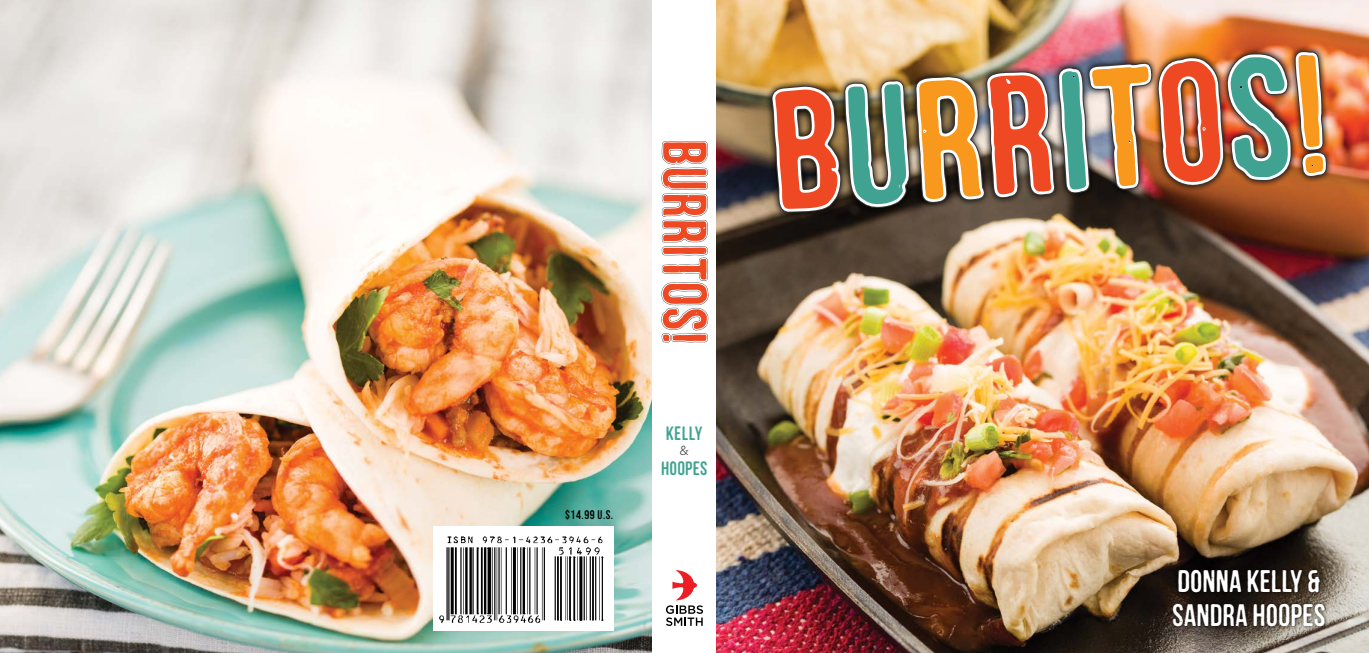
<style>
.page{position:relative;width:1369px;height:653px;background:#fff}
.page>*{position:absolute;margin:0;border:0;box-sizing:border-box;transform-origin:0 0}
.t1{font:167.88px "Mocha Mattari";color:#ef4923}
.t2{font:61.5px "Mocha Mattari";letter-spacing:.025em;color:#ef4923}
.t3{font:31.25px/33.8px "Mocha Mattari";color:#fff}
.t4{font:19.38px "Mocha Mattari";letter-spacing:.01em;color:#40a391}
.t5{font:15px "Archer";color:#414042}
.t6{font:12.5px "Mocha Mattari";color:#000}
.s1{color:#fff}
.s2{color:#40a391}
.s3{color:#f8991d}
</style>
<div class="page">
<img style="left:0;top:0;width:652px;height:652px">
<img style="left:716px;top:0;width:653px;height:652px">
<svg style="left:666px;top:570px;width:37px;height:55px"></svg>
<div style="left:433px;top:526px;width:180px;height:104px;background:#fff"></div>
<img style="left:439px;top:536px;width:165px;height:87px">
<div style="left:766px;top:45px;width:566px;height:173px;background:#000;opacity:.24"></div>
<svg style="left:661px;top:141px;width:48px;height:202px"></svg>
<img style="left:768px;top:49px;width:564px;height:603px">
<p class="t6" style="left:565px;top:507px;width:50px">$14.99 U.S.</p>
<h2 class="t2" style="left:718px;top:140px;width:205px;rotate:90deg">BURRIT<span class="s1">OS!</span></h2>
<p class="t4" style="left:666px;top:423px;width:38px">KELLY</p>
<p class="t5" style="left:680px;top:440px;width:10px">&amp;</p>
<p class="t4" style="left:661px;top:457px;width:48px">HOOPES</p>
<h1 class="t1" style="left:765px;top:60px;width:557px;rotate:-4deg">B<span class="s2">U</span><span class="s3">R</span>R<span class="s2">I</span><span class="s3">T</span>O<span class="s2">S</span><span class="s3">!</span></h1>
<p class="t3" style="left:1172px;top:564px;width:155px">DONNA KELLY &amp;<br>SANDRA HOOPES</p>
</div>
